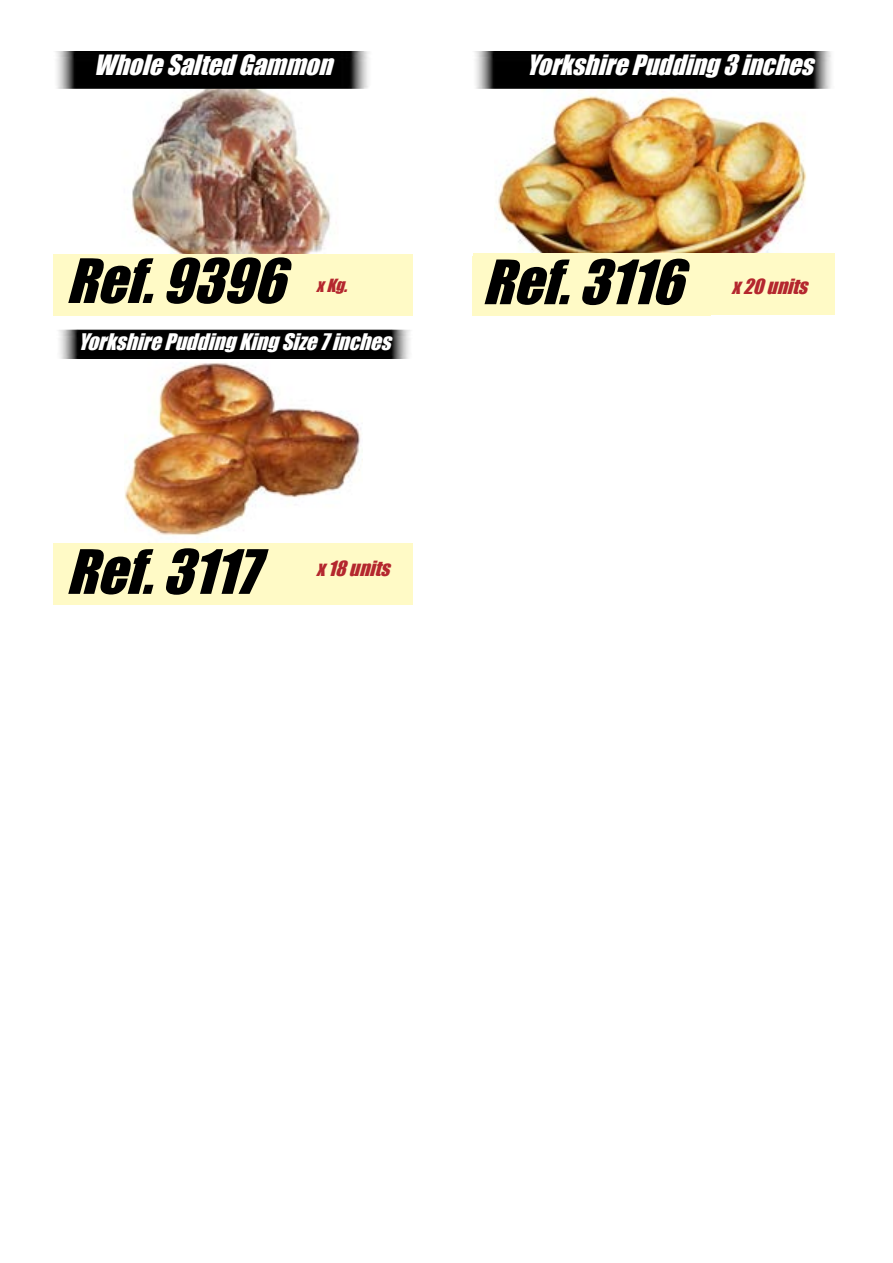
<style>
.page{position:relative;width:893px;height:1263px;background:#fff}
.page>*{position:absolute;margin:0;border:0;box-sizing:border-box;transform-origin:0 0}
.t1{font:italic 56.55px "Impact";color:#000}
.t2{font:italic 25.65px "Impact";color:#fff}
.t3{font:italic 21px "Impact";color:#fff}
.t4{font:italic 19.2px "Impact";color:#b4272e}
.t5{font:italic 16.65px "Impact";color:#b4272e}
</style>
<div class="page">
<img style="left:74px;top:88px;width:293px;height:166px">
<img style="left:495px;top:88px;width:315px;height:166px">
<img style="left:124px;top:362px;width:238px;height:182px">
<div style="left:54px;top:254px;width:359px;height:61px;background:#fffac6"></div>
<div style="left:53px;top:51px;width:319px;height:37px;background:#000"></div>
<div style="left:56px;top:330px;width:357px;height:29px;background:#000"></div>
<div style="left:472px;top:51px;width:363px;height:37px;background:#000"></div>
<div style="left:474px;top:254px;width:361px;height:61px;background:#fffac6"></div>
<div style="left:54px;top:544px;width:359px;height:61px;background:#fffac6"></div>
<div style="left:472px;top:256px;width:238px;height:59px;background:#fffac6"></div>
<p class="t2" style="left:94px;top:45px;width:249px">WholeSaltedGammon</p>
<p class="t2" style="left:526px;top:45px;width:298px">YorkshirePudding3inches</p>
<h1 class="t1" style="left:66px;top:237px;width:242px">Ref.9396</h1>
<h1 class="t1" style="left:482px;top:238px;width:224px">Ref.3116</h1>
<p class="t5" style="left:316px;top:273px;width:39px">xKg.</p>
<p class="t3" style="left:78px;top:326px;width:322px">YorkshirePuddingKingSize7inches</p>
<p class="t4" style="left:731px;top:272px;width:85px">x20units</p>
<h1 class="t1" style="left:66px;top:528px;width:215px">Ref.3117</h1>
<p class="t4" style="left:316px;top:554px;width:82px">x18units</p>
</div>
